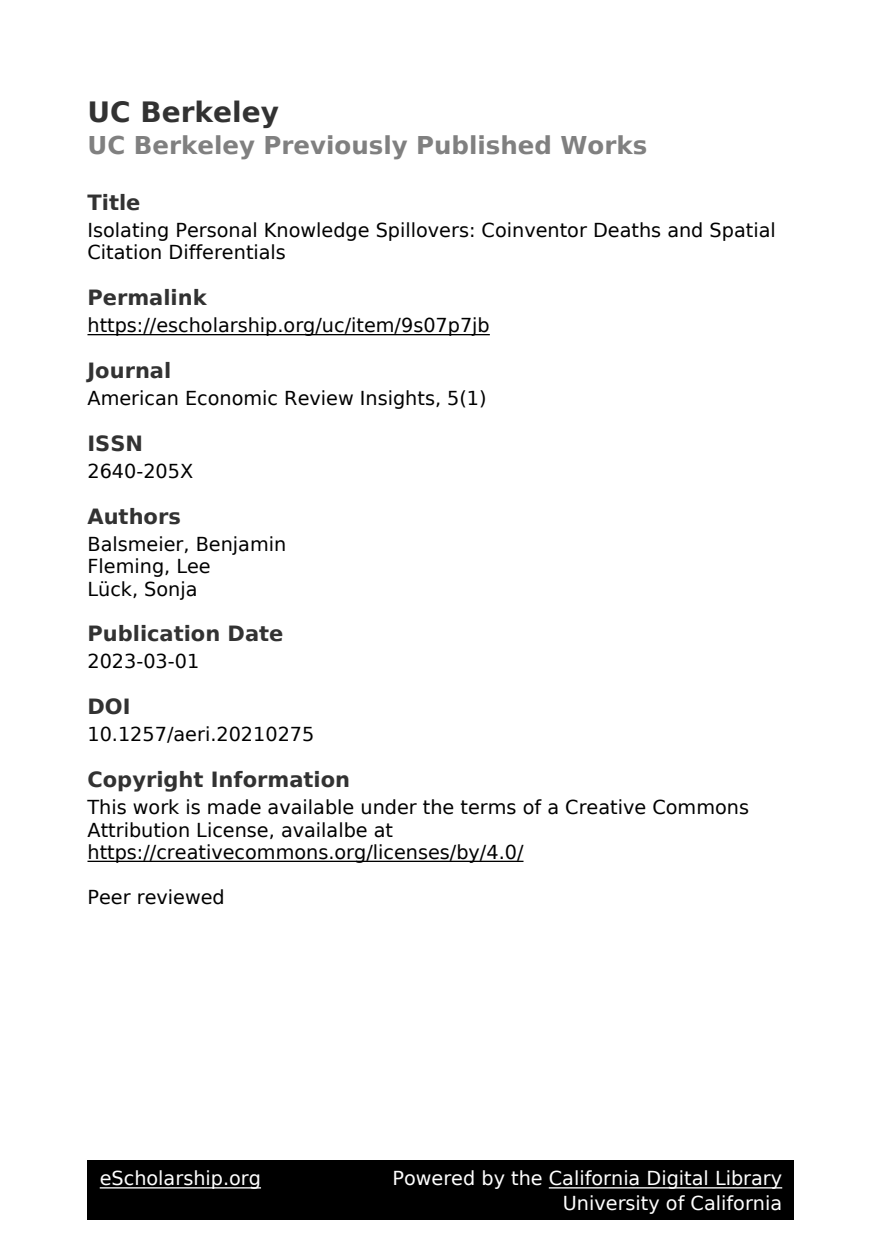
<style>
.page{position:relative;width:882px;height:1260px;background:#fff}
.page>*{position:absolute;margin:0;border:0;box-sizing:border-box;transform-origin:0 0}
.t1{font:700 28px "DejaVu Sans";color:#323232}
.t2{font:700 24.5px "DejaVu Sans";color:#808080}
.t3{font:700 21px "DejaVu Sans";color:#323232}
.t4{font:19.25px/22.4px "DejaVu Sans";color:#000}
.t5{font:19.25px/24.5px "DejaVu Sans";color:#fff;text-align:right}
</style>
<div class="page">
<hr style="left:88px;top:334px;width:402px;height:1px;background:#000">
<hr style="left:88px;top:861px;width:436px;height:1px;background:#000">
<div style="left:88px;top:1160px;width:706px;height:60px;background:#000"></div>
<hr style="left:100px;top:1187px;width:161px;height:2px;background:#fff">
<hr style="left:549px;top:1187px;width:233px;height:2px;background:#fff">
<h1 class="t1" style="left:88px;top:101px;width:193px">UC Berkeley</h1>
<p class="t2" style="left:88px;top:136px;width:561px">UC Berkeley Previously Published Works</p>
<p class="t3" style="left:88px;top:194px;width:54px">Title</p>
<p class="t4" style="left:88px;top:221px;width:690px">Isolating Personal Knowledge Spillovers: Coinventor Deaths and Spatial<br>Citation Differentials</p>
<p class="t3" style="left:88px;top:289px;width:121px">Permalink</p>
<p class="t4" style="left:88px;top:316px;width:404px">https://escholarship.org/uc/item/9s07p7jb</p>
<p class="t3" style="left:88px;top:362px;width:85px">Journal</p>
<p class="t4" style="left:88px;top:389px;width:401px">American Economic Review Insights, 5(1)</p>
<p class="t3" style="left:88px;top:435px;width:57px">ISSN</p>
<p class="t4" style="left:88px;top:462px;width:107px">2640-205X</p>
<p class="t3" style="left:88px;top:508px;width:95px">Authors</p>
<p class="t4" style="left:88px;top:535px;width:200px">Balsmeier, Benjamin<br>Fleming, Lee<br>Lück, Sonja</p>
<p class="t3" style="left:88px;top:625px;width:198px">Publication Date</p>
<p class="t4" style="left:88px;top:652px;width:113px">2023-03-01</p>
<p class="t3" style="left:88px;top:698px;width:45px">DOI</p>
<p class="t4" style="left:88px;top:725px;width:228px">10.1257/aeri.20210275</p>
<p class="t3" style="left:88px;top:771px;width:264px">Copyright Information</p>
<p class="t4" style="left:88px;top:798px;width:663px">This work is made available under the terms of a Creative Commons<br>Attribution License, availalbe at https://creativecommons.org/licenses/by/4.0/</p>
<p class="t4" style="left:88px;top:888px;width:139px">Peer reviewed</p>
<p class="t5" style="left:100px;top:1168px;width:163px">eScholarship.org</p>
<p class="t5" style="left:392px;top:1168px;width:391px">Powered by the California Digital Library<br>University of California</p>
</div>
